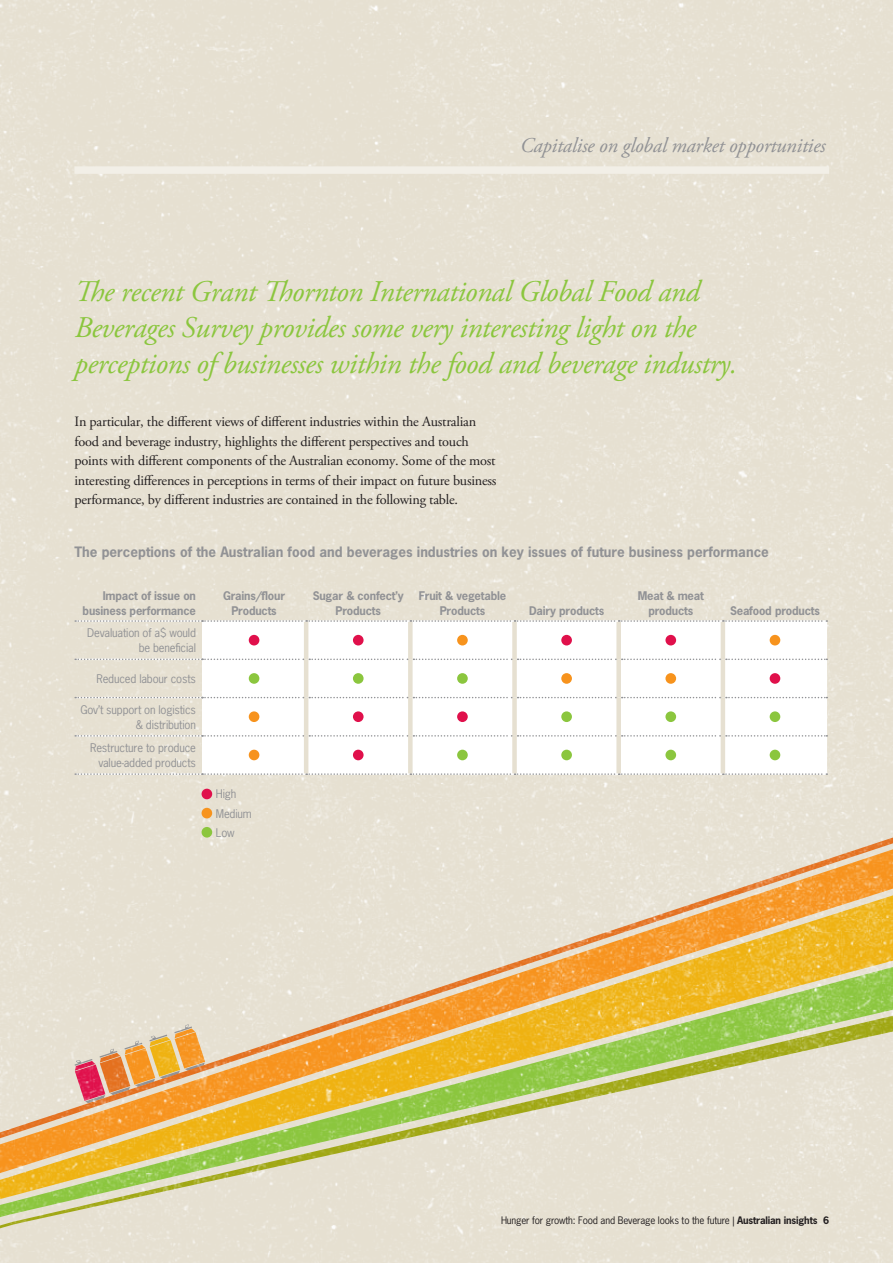
<style>
.page{position:relative;width:893px;height:1263px;background:#fff}
.page>*{position:absolute;margin:0;border:0;box-sizing:border-box;transform-origin:0 0}
.F_Medium_copy{font:italic 30px/36px "Adobe Garamond Pro";letter-spacing:-.015em;color:#8bc63e}
.F_Medium_copy-2{font:italic 21px "Adobe Garamond Pro";letter-spacing:-.015em;color:#919295}
.C_Body_copy{font:14.25px/19.5px "Adobe Garamond Pro";letter-spacing:-.015em;color:#231f20}
.Paragraph_Style_8{font:700 13.5px "News Gothic Std";color:#919295}
.J_Table_copy{font:700 11.25px/15px "News Gothic Std";letter-spacing:-.015em;color:#919295;text-align:right}
.J_Table_copy-2{font:11.25px/15px "News Gothic Std";letter-spacing:-.015em;color:#919295;text-align:right}
.t1{font:9.75px "News Gothic Std";letter-spacing:-.015em;color:#231f20}
.s1{font-weight:700}
</style>
<div class="page">
<img style="left:0;top:0;width:893px;height:1263px">
<svg style="left:202px;top:622px;width:625px;height:151px"></svg>
<svg style="left:75px;top:620px;width:752px;height:2px"></svg>
<svg style="left:75px;top:658px;width:752px;height:2px"></svg>
<svg style="left:75px;top:697px;width:752px;height:1px"></svg>
<svg style="left:75px;top:735px;width:752px;height:2px"></svg>
<svg style="left:75px;top:773px;width:752px;height:2px"></svg>
<hr style="left:304px;top:622px;width:4px;height:37px;background:#e6e0d1">
<div style="left:408px;top:622px;width:5px;height:37px;background:#e6e0d1"></div>
<div style="left:512px;top:622px;width:5px;height:37px;background:#e6e0d1"></div>
<div style="left:616px;top:622px;width:5px;height:37px;background:#e6e0d1"></div>
<hr style="left:721px;top:622px;width:4px;height:37px;background:#e6e0d1">
<hr style="left:304px;top:659px;width:4px;height:39px;background:#e6e0d1">
<div style="left:408px;top:659px;width:5px;height:39px;background:#e6e0d1"></div>
<div style="left:512px;top:659px;width:5px;height:39px;background:#e6e0d1"></div>
<div style="left:616px;top:659px;width:5px;height:39px;background:#e6e0d1"></div>
<hr style="left:721px;top:659px;width:4px;height:39px;background:#e6e0d1">
<hr style="left:304px;top:698px;width:4px;height:38px;background:#e6e0d1">
<div style="left:408px;top:698px;width:5px;height:38px;background:#e6e0d1"></div>
<div style="left:512px;top:698px;width:5px;height:38px;background:#e6e0d1"></div>
<div style="left:616px;top:698px;width:5px;height:38px;background:#e6e0d1"></div>
<hr style="left:721px;top:698px;width:4px;height:38px;background:#e6e0d1">
<hr style="left:304px;top:736px;width:4px;height:37px;background:#e6e0d1">
<div style="left:408px;top:736px;width:5px;height:37px;background:#e6e0d1"></div>
<div style="left:512px;top:736px;width:5px;height:37px;background:#e6e0d1"></div>
<div style="left:616px;top:736px;width:5px;height:37px;background:#e6e0d1"></div>
<hr style="left:721px;top:736px;width:4px;height:37px;background:#e6e0d1">
<div style="left:249px;top:635px;width:10px;height:10px;background:#e0104b;border-radius:50%"></div>
<div style="left:353px;top:635px;width:11px;height:10px;background:#e0104b;border-radius:50%"></div>
<div style="left:457px;top:635px;width:11px;height:10px;background:#f7931d;border-radius:50%"></div>
<div style="left:561px;top:635px;width:11px;height:10px;background:#e0104b;border-radius:50%"></div>
<div style="left:665px;top:635px;width:11px;height:10px;background:#e0104b;border-radius:50%"></div>
<div style="left:770px;top:635px;width:10px;height:10px;background:#f7931d;border-radius:50%"></div>
<div style="left:249px;top:673px;width:10px;height:11px;background:#8bc63e;border-radius:50%"></div>
<div style="left:353px;top:673px;width:11px;height:11px;background:#8bc63e;border-radius:50%"></div>
<div style="left:457px;top:673px;width:11px;height:11px;background:#8bc63e;border-radius:50%"></div>
<div style="left:561px;top:673px;width:11px;height:11px;background:#f7931d;border-radius:50%"></div>
<div style="left:665px;top:673px;width:11px;height:11px;background:#f7931d;border-radius:50%"></div>
<div style="left:770px;top:673px;width:10px;height:11px;background:#e0104b;border-radius:50%"></div>
<div style="left:249px;top:711px;width:10px;height:11px;background:#f7931d;border-radius:50%"></div>
<div style="left:353px;top:711px;width:11px;height:11px;background:#e0104b;border-radius:50%"></div>
<div style="left:457px;top:711px;width:11px;height:11px;background:#e0104b;border-radius:50%"></div>
<div style="left:561px;top:711px;width:11px;height:11px;background:#8bc63e;border-radius:50%"></div>
<div style="left:665px;top:711px;width:11px;height:11px;background:#8bc63e;border-radius:50%"></div>
<div style="left:770px;top:711px;width:10px;height:11px;background:#8bc63e;border-radius:50%"></div>
<div style="left:249px;top:750px;width:10px;height:10px;background:#f7931d;border-radius:50%"></div>
<div style="left:353px;top:750px;width:11px;height:10px;background:#e0104b;border-radius:50%"></div>
<div style="left:457px;top:750px;width:11px;height:10px;background:#8bc63e;border-radius:50%"></div>
<div style="left:561px;top:750px;width:11px;height:10px;background:#8bc63e;border-radius:50%"></div>
<div style="left:665px;top:750px;width:11px;height:10px;background:#8bc63e;border-radius:50%"></div>
<div style="left:770px;top:750px;width:10px;height:10px;background:#8bc63e;border-radius:50%"></div>
<div style="left:202px;top:808px;width:10px;height:10px;background:#f7931d;border-radius:50%"></div>
<div style="left:202px;top:789px;width:10px;height:10px;background:#e0104b;border-radius:50%"></div>
<div style="left:202px;top:827px;width:10px;height:10px;background:#8bc63e;border-radius:50%"></div>
<div style="left:74px;top:166px;width:755px;height:8px;background:#f2efe7"></div>
<p class="F_Medium_copy-2" style="left:520px;top:132px;width:307px">Capitalise on global market opportunities</p>
<p class="F_Medium_copy" style="left:74px;top:275px;width:664px">The recent Grant Thornton International Global Food and<br>Beverages Survey provides some very interesting light on the perceptions of businesses within the food and beverage industry.</p>
<p class="C_Body_copy" style="left:74px;top:412px;width:424px">In particular, the different views of different industries within the Australian food and beverage industry, highlights the different perspectives and touch points with different components of the Australian economy. Some of the most interesting differences in perceptions in terms of their impact on future business performance, by different industries are contained in the following table.</p>
<p class="Paragraph_Style_8" style="left:74px;top:543px;width:696px">The perceptions of the Australian food and beverages industries on key issues of future business performance</p>
<p class="J_Table_copy" style="left:83px;top:588px;width:115px">Impact of issue on business performance</p>
<p class="J_Table_copy" style="left:223px;top:588px;width:64px">Grains/flour</p>
<p class="J_Table_copy" style="left:313px;top:588px;width:93px">Sugar &amp; confect’y</p>
<p class="J_Table_copy" style="left:336px;top:603px;width:47px">Products</p>
<p class="J_Table_copy" style="left:419px;top:588px;width:89px">Fruit &amp; vegetable</p>
<p class="J_Table_copy" style="left:440px;top:603px;width:47px">Products</p>
<p class="J_Table_copy" style="left:529px;top:603px;width:77px">Dairy products</p>
<p class="J_Table_copy" style="left:638px;top:588px;width:68px;text-align:center">Meat &amp; meat products</p>
<p class="J_Table_copy" style="left:730px;top:603px;width:91px">Seafood products</p>
<p class="J_Table_copy" style="left:231px;top:603px;width:47px">Products</p>
<p class="J_Table_copy-2" style="left:87px;top:625px;width:110px">Devaluation of a$ would be beneficial</p>
<p class="J_Table_copy-2" style="left:96px;top:671px;width:101px">Reduced labour costs</p>
<p class="J_Table_copy-2" style="left:80px;top:702px;width:117px">Gov’t support on logistics &amp; distribution</p>
<p class="J_Table_copy-2" style="left:90px;top:740px;width:107px">Restructure to produce value-added products</p>
<p class="J_Table_copy-2" style="left:216px;top:787px;width:22px">High</p>
<p class="J_Table_copy-2" style="left:216px;top:825px;width:20px">Low</p>
<p class="J_Table_copy-2" style="left:216px;top:806px;width:37px">Medium</p>
<p class="t1" style="left:501px;top:1214px;width:330px">Hunger for growth: Food and Beverage looks to the future | <span class="s1">Australian insights 6</span></p>
</div>
